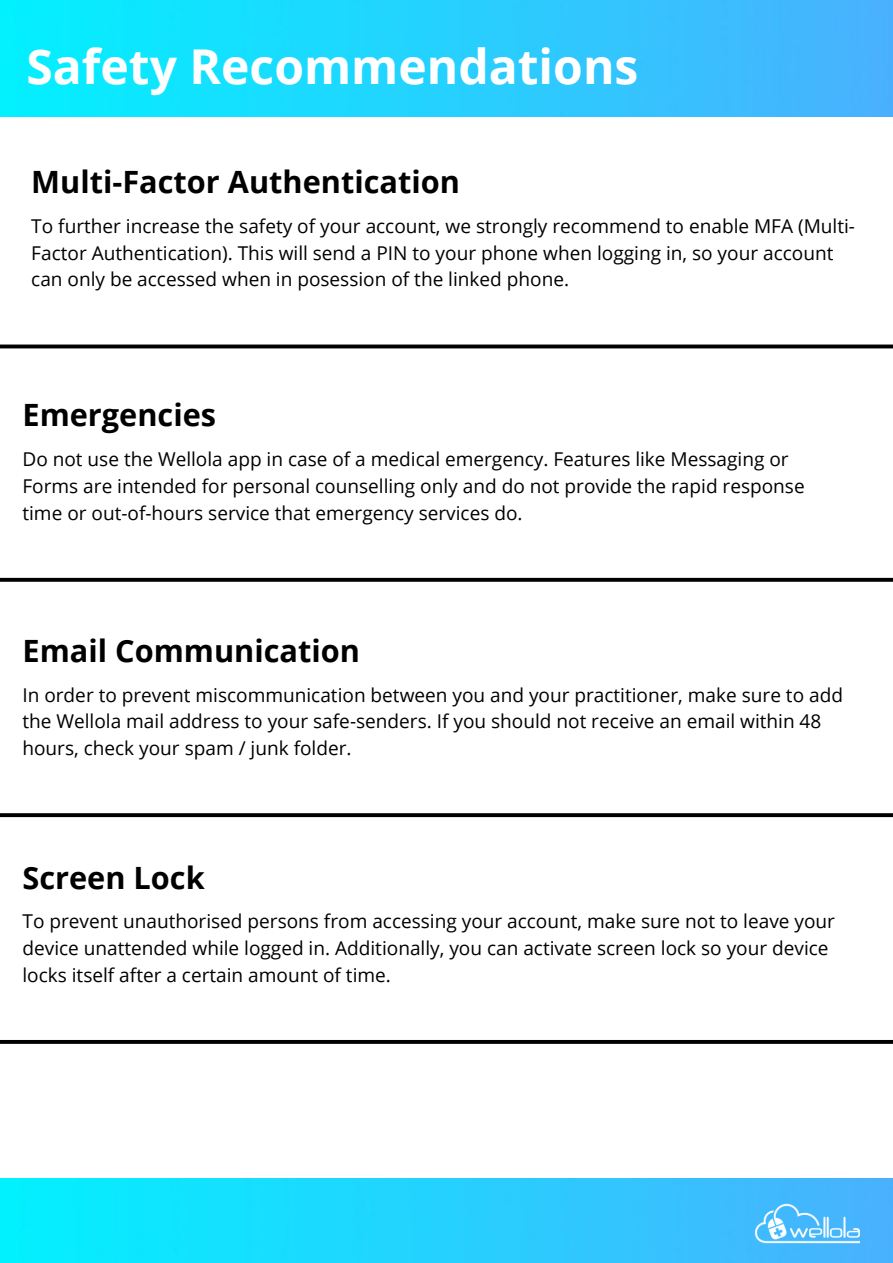
<style>
.page{position:relative;width:893px;height:1263px;background:#fff}
.page>*{position:absolute;margin:0;border:0;box-sizing:border-box;transform-origin:0 0}
.t1{font:700 48px "Open Sans";color:#fff}
.t2{font:700 30.67px "Open Sans";color:#000}
.t3{font:19.05px/26.5px "Open Sans";color:#000}
</style>
<div class="page">
<img style="left:0;top:0;width:893px;height:117px">
<svg style="left:0;top:344px;width:893px;height:4px;background:#222"></svg>
<img style="left:0;top:1178px;width:893px;height:85px">
<img style="left:755px;top:1201px;width:104px;height:43px">
<svg style="left:0;top:578px;width:893px;height:4px;background:#0e0e0e"></svg>
<svg style="left:0;top:813px;width:893px;height:4px;background:#0c0c0c"></svg>
<svg style="left:0;top:1040px;width:893px;height:4px;background:#080808"></svg>
<p class="t1" style="left:26px;top:32px;width:613px">Safety Recommendations</p>
<p class="t2" style="left:31px;top:160px;width:430px">Multi-Factor Authentication</p>
<p class="t3" style="left:31px;top:212px;width:825px">To further increase the safety of your account, we strongly recommend to enable MFA (Multi-<br>Factor Authentication). This will send a PIN to your phone when logging in, so your account can only be accessed when in posession of the linked phone.</p>
<p class="t2" style="left:22px;top:394px;width:195px">Emergencies</p>
<p class="t3" style="left:22px;top:446px;width:784px">Do not use the Wellola app in case of a medical emergency. Features like Messaging or<br>Forms are intended for personal counselling only and do not provide the rapid response time or out-of-hours service that emergency services do.</p>
<p class="t2" style="left:22px;top:629px;width:339px">Email Communication</p>
<p class="t3" style="left:22px;top:681px;width:822px">In order to prevent miscommunication between you and your practitioner, make sure to add the Wellola mail address to your safe-senders. If you should not receive an email within 48 hours, check your spam / junk folder.</p>
<p class="t2" style="left:22px;top:856px;width:184px">Screen Lock</p>
<p class="t3" style="left:22px;top:908px;width:814px">To prevent unauthorised persons from accessing your account, make sure not to leave your device unattended while logged in. Additionally, you can activate screen lock so your device locks itself after a certain amount of time.</p>
</div>
